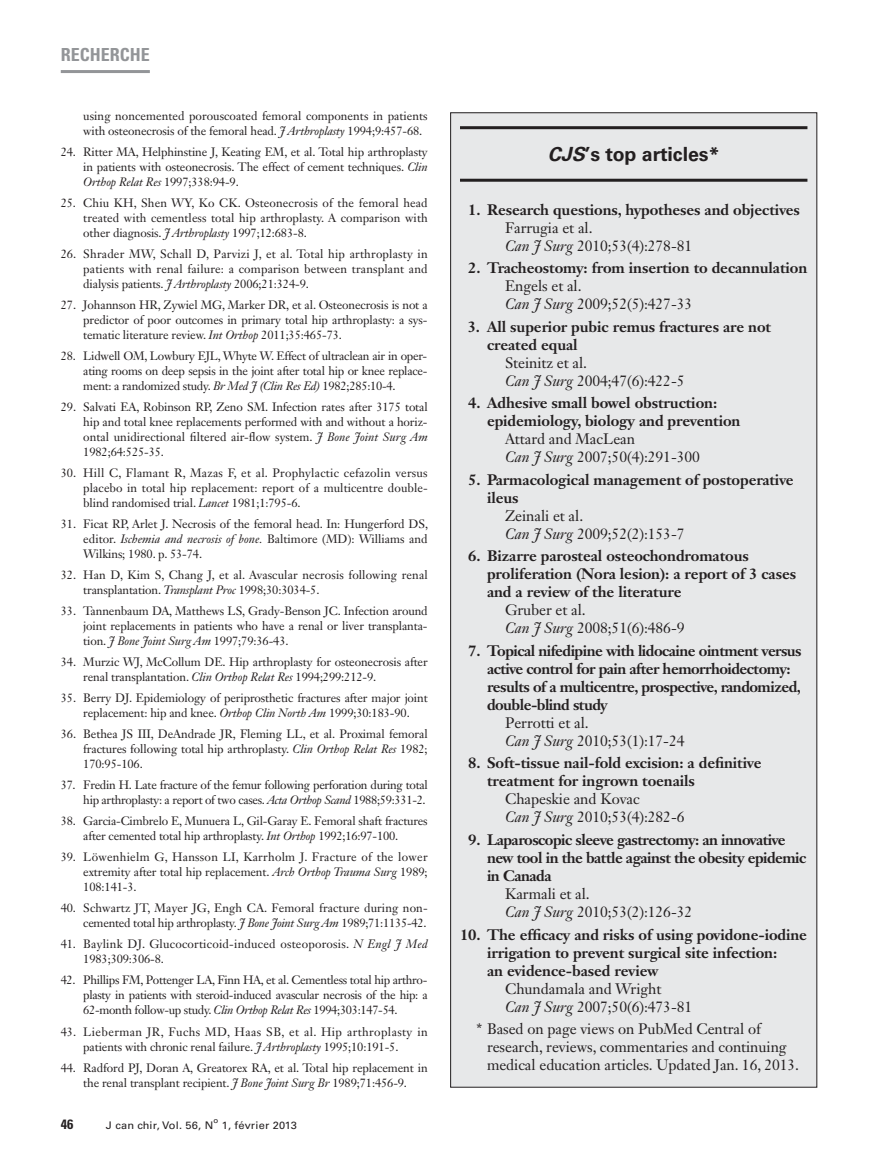
<style>
.page{position:relative;width:878px;height:1175px;background:#fff}
.page>*{position:absolute;margin:0;border:0;box-sizing:border-box;transform-origin:0 0}
.t1{font:700 19.5px "Univers";color:#231f20}
.t2{font:700 condensed 18px "Univers LT Std";color:#939598}
.t3{font:700 15px/18px "Janson Text LT Std";letter-spacing:-.005em;color:#231f20}
.t4{font:15px/18px "Janson Text LT Std";letter-spacing:-.005em;color:#231f20}
.t5{font:700 15px/18px "Janson Text LT Std";letter-spacing:-.035em;color:#231f20}
.t6{font:700 condensed 13.5px "Univers LT Std";color:#231f20;scale:1.05 1}
.t7{font:12px/15px "Janson Text LT Std";letter-spacing:-.01em;color:#231f20;text-align:justify}
.t8{font:12px/15px "Janson Text LT Std";letter-spacing:.01em;color:#231f20;text-align:right}
.t9{font:12px/15px "Janson Text LT Std";letter-spacing:.03em;color:#231f20;text-align:center}
.t10{font:12px/15px "Janson Text LT Std";letter-spacing:.015em;color:#231f20}
.t11{font:10.5px "Univers LT Std";letter-spacing:.015em;color:#231f20;scale:1.05 1}
.t12{font:7.5px "Univers LT Std";color:#231f20;scale:1.05 1}
.s1{font-style:italic}
</style>
<div class="page">
<hr style="left:61px;top:70px;width:89px;height:3px;background:#939598">
<div style="left:450px;top:113px;width:366px;height:974px;background:#e7e8e9"></div>
<hr style="left:460px;top:126px;width:347px;height:3px;background:#231f20">
<hr style="left:460px;top:179px;width:347px;height:3px;background:#231f20">
<h2 class="t2" style="left:61px;top:48px;width:91px">RECHERCHE</h2>
<p class="t7" style="left:83px;top:110px;width:346px">using noncemented porouscoated femoral components in patients with osteonecrosis of the femoral head. <span class="s1">J Arthroplasty</span> 1994;9:457-68.</p>
<p class="t7" style="left:83px;top:146px;width:346px;text-indent:-22px">24. Ritter MA, Helphinstine J, Keating EM, et al. Total hip arthroplasty in patients with osteonecrosis. The effect of cement techniques. <span class="s1">Clin Orthop Relat Res</span> 1997;338:94-9.</p>
<p class="t7" style="left:83px;top:197px;width:346px;text-indent:-23px">25. Chiu KH, Shen WY, Ko CK. Osteonecrosis of the femoral head treated with cementless total hip arthroplasty. A comparison with other diagnosis. <span class="s1">J Arthroplasty</span> 1997;12:683-8.</p>
<p class="t7" style="left:83px;top:248px;width:346px;text-indent:-23px">26. Shrader MW, Schall D, Parvizi J, et al. Total hip arthroplasty in patients with renal failure: a comparison between transplant and dialysis patients. <span class="s1">J Arthroplasty</span> 2006;21:324-9.</p>
<p class="t7" style="left:83px;top:299px;width:346px;text-indent:-22px">27. Johannson HR, Zywiel MG, Marker DR, et al. Osteonecrosis is not a predictor of poor outcomes in primary total hip arthroplasty: a sys&shy;tematic literature review. <span class="s1">Int Orthop</span> 2011;35:465-73.</p>
<p class="t7" style="left:83px;top:350px;width:346px;text-indent:-23px">28. Lidwell OM, Lowbury EJL, Whyte W. Effect of ultraclean air in oper&shy;ating rooms on deep sepsis in the joint after total hip or knee replace&shy;ment: a randomized study. <span class="s1">Br Med J (Clin Res Ed)</span> 1982;285:10-4.</p>
<p class="t7" style="left:83px;top:401px;width:346px;text-indent:-22px">29. Salvati EA, Robinson RP, Zeno SM. Infection rates after 3175 total hip and total knee replacements performed with and without a horiz&shy;ontal unidirectional filtered air-flow system. <span class="s1">J Bone Joint Surg Am </span>1982;64:525-35.</p>
<p class="t7" style="left:83px;top:467px;width:346px;text-indent:-22px">30. Hill C, Flamant R, Mazas F, et al. Prophylactic cefazolin versus placebo in total hip replacement: report of a multicentre double&shy;blind randomised trial. <span class="s1">Lancet</span> 1981;1:795-6.</p>
<p class="t7" style="left:83px;top:518px;width:346px;text-indent:-23px">31. Ficat RP, Arlet J. Necrosis of the femoral head. In: Hungerford DS, editor. <span class="s1">Ischemia and necrosis of bone.</span> Baltimore (MD): Williams and Wilkins; 1980. p. 53-74.</p>
<p class="t7" style="left:83px;top:569px;width:346px;text-indent:-23px">32. Han D, Kim S, Chang J, et al. Avascular necrosis following renal transplantation. <span class="s1">Transplant Proc</span> 1998;30:3034-5.</p>
<p class="t7" style="left:83px;top:605px;width:346px;text-indent:-22px">33. Tannenbaum DA, Matthews LS, Grady-Benson JC. Infection around joint replacements in patients who have a renal or liver transplanta&shy;tion. <span class="s1">J Bone Joint Surg Am</span> 1997;79:36-43.</p>
<p class="t7" style="left:83px;top:656px;width:346px;text-indent:-22px">34. Murzic WJ, McCollum DE. Hip arthroplasty for osteonecrosis after renal transplantation. <span class="s1">Clin Orthop Relat Res</span> 1994;299:212-9.</p>
<p class="t7" style="left:61px;top:692px;width:368px;text-align:center">35. Berry DJ. Epidemiology of periprosthetic fractures after major joint replacement: hip and knee. <span class="s1">Orthop Clin North Am</span> 1999;30:183-90.</p>
<p class="t7" style="left:83px;top:728px;width:346px;text-indent:-23px">36. Bethea JS III, DeAndrade JR, Fleming LL, et al. Proximal femoral fractures following total hip arthroplasty. <span class="s1">Clin Orthop Relat Res</span> 1982; 170:95-106.</p>
<p class="t7" style="left:61px;top:779px;width:368px;text-align:right">37. Fredin H. Late fracture of the femur following perforation during total hip arthroplasty: a report of two cases. <span class="s1">Acta Orthop Scand</span> 1988;59:331-2.</p>
<p class="t7" style="left:61px;top:815px;width:368px;text-align:center">38. Garcia-Cimbrelo E, Munuera L, Gil-Garay E. Femoral shaft fractures after cemented total hip arthroplasty. <span class="s1">Int Orthop</span> 1992;16:97-100.</p>
<p class="t7" style="left:83px;top:851px;width:346px;text-indent:-22px">39. Löwenhielm G, Hansson LI, Karrholm J. Fracture of the lower extremity after total hip replacement. <span class="s1">Arch Orthop Trauma Surg</span> 1989; 108:141-3.</p>
<p class="t8" style="left:61px;top:902px;width:368px">40. Schwartz JT, Mayer JG, Engh CA. Femoral fracture during non&shy;cemented total hip arthroplasty. <span class="s1">J Bone Joint Surg Am</span> 1989;71:1135-42.</p>
<p class="t10" style="left:83px;top:938px;width:346px;text-indent:-23px">41. Baylink DJ. Glucocorticoid-induced osteoporosis. <span class="s1">N Engl J Med<br></span>1983;309:306-8.</p>
<p class="t7" style="left:83px;top:974px;width:346px;text-indent:-23px">42. Phillips FM, Pottenger LA, Finn HA, et al. Cementless total hip arthro&shy;plasty in patients with steroid-induced avascular necrosis of the hip: a 62-month follow-up study. <span class="s1">Clin Orthop Relat Res</span> 1994;303:147-54.</p>
<p class="t9" style="left:61px;top:1025px;width:368px">43. Lieberman JR, Fuchs MD, Haas SB, et al. Hip arthroplasty in patients with chronic renal failure. <span class="s1">J Arthroplasty</span> 1995;10:191-5.</p>
<p class="t7" style="left:61px;top:1061px;width:368px;text-align:center">44. Radford PJ, Doran A, Greatorex RA, et al. Total hip replacement in the renal transplant recipient. <span class="s1">J Bone Joint Surg Br</span> 1989;71:456-9.</p>
<p class="t12" style="left:213px;top:1118px;width:6px">o</p>
<p class="t11" style="left:222px;top:1121px;width:73px">1, février 2013</p>
<p class="t6" style="left:61px;top:1119px;width:14px">46</p>
<p class="t11" style="left:106px;top:1121px;width:104px">J can chir, Vol. 56, N</p>
<h1 class="t1" style="left:548px;top:147px;width:173px"><span class="s1">CJS</span>’s top articles*</h1>
<p class="t3" style="left:468px;top:202px;width:333px">1. Research questions, hypotheses and objectives</p>
<p class="t4" style="left:505px;top:220px;width:189px">Farrugia et al.<br><span class="s1">Can J Surg</span> 2010;53(4):278-81</p>
<p class="t3" style="left:468px;top:260px;width:340px">2. Tracheostomy: from insertion to decannulation</p>
<p class="t4" style="left:505px;top:278px;width:189px">Engels et al.<br><span class="s1">Can J Surg</span> 2009;52(5):427-33</p>
<p class="t3" style="left:487px;top:319px;width:286px;text-indent:-19px">3. All superior pubic remus fractures are not created equal</p>
<p class="t4" style="left:505px;top:355px;width:181px">Steinitz et al.<br><span class="s1">Can J Surg</span> 2004;47(6):422-5</p>
<p class="t3" style="left:487px;top:395px;width:255px;text-indent:-19px">4. Adhesive small bowel obstruction: epidemiology, biology and prevention</p>
<p class="t4" style="left:505px;top:431px;width:196px">Attard and MacLean<br><span class="s1">Can J Surg</span> 2007;50(4):291-300</p>
<p class="t3" style="left:487px;top:472px;width:308px;text-indent:-19px">5. Parmacological management of postoperative ileus</p>
<p class="t4" style="left:505px;top:508px;width:181px">Zeinali et al.<br><span class="s1">Can J Surg</span> 2009;52(2):153-7</p>
<p class="t3" style="left:487px;top:548px;width:310px;text-indent:-19px">6. Bizarre parosteal osteochondromatous proliferation (Nora lesion): a report of 3 cases and a review of the literature</p>
<p class="t4" style="left:505px;top:602px;width:181px">Gruber et al.<br><span class="s1">Can J Surg</span> 2008;51(6):486-9</p>
<p class="t5" style="left:487px;top:643px;width:316px;text-indent:-19px">7. Topical nifedipine with lidocaine ointment versus active control for pain after hemorrhoidectomy: results of a multicentre, prospective, randomized, double-blind study</p>
<p class="t4" style="left:505px;top:715px;width:181px">Perrotti et al.<br><span class="s1">Can J Surg</span> 2010;53(1):17-24</p>
<p class="t3" style="left:487px;top:755px;width:276px;text-indent:-19px">8. Soft-tissue nail-fold excision: a definitive treatment for ingrown toenails</p>
<p class="t4" style="left:505px;top:791px;width:181px">Chapeskie and Kovac<br><span class="s1">Can J Surg</span> 2010;53(4):282-6</p>
<p class="t5" style="left:487px;top:832px;width:321px;text-indent:-19px">9. Laparoscopic sleeve gastrectomy: an innovative new tool in the battle against the obesity epidemic in Canada</p>
<p class="t4" style="left:505px;top:886px;width:189px">Karmali et al.<br><span class="s1">Can J Surg</span> 2010;53(2):126-32</p>
<p class="t3" style="left:487px;top:926px;width:321px;text-indent:-27px">10. The efficacy and risks of using povidone-iodine irrigation to prevent surgical site infection:<br>an evidence-based review</p>
<p class="t4" style="left:505px;top:980px;width:189px">Chundamala and Wright<br><span class="s1">Can J Surg</span> 2007;50(6):473-81</p>
<p class="t4" style="left:487px;top:1021px;width:313px;text-indent:-10px">* Based on page views on PubMed Central of research, reviews, commentaries and continuing medical education articles. Updated Jan. 16, 2013.</p>
</div>
